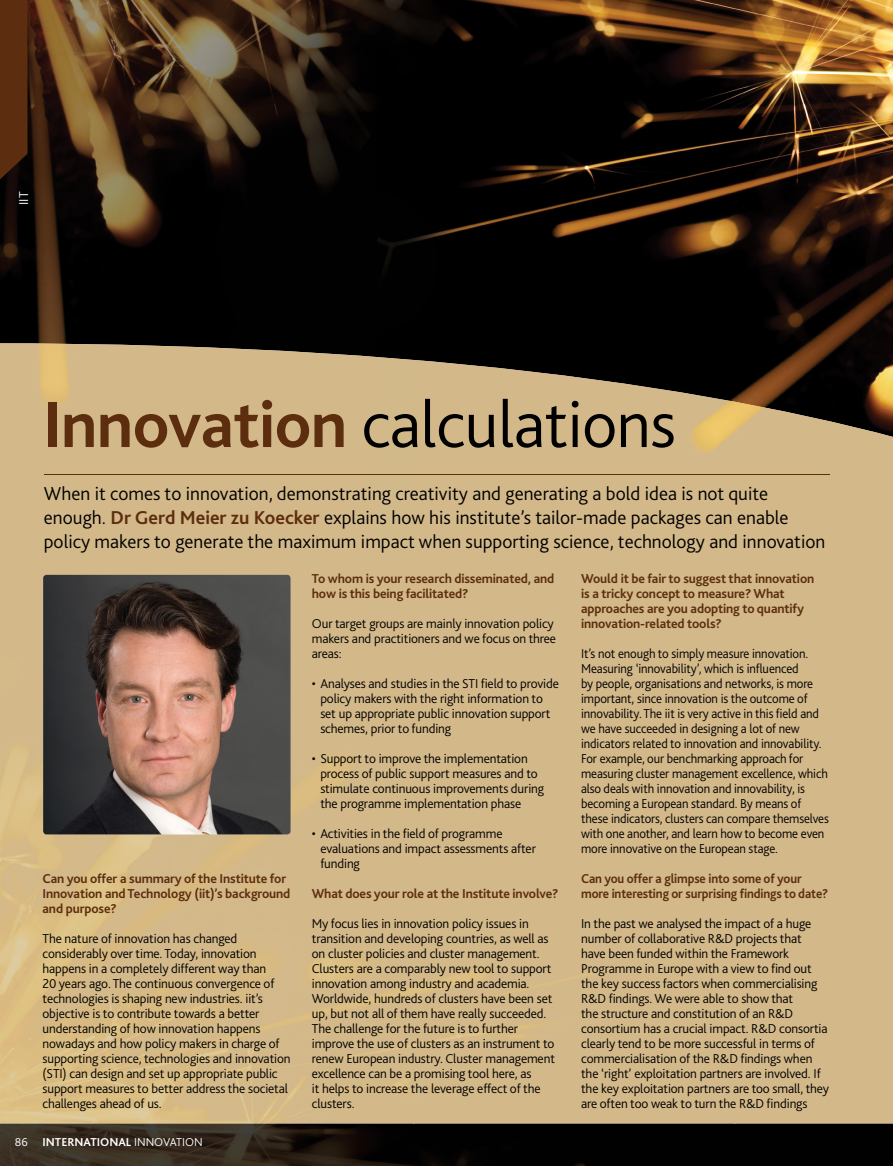
<style>
.page{position:relative;width:893px;height:1166px;background:#fff}
.page>*{position:absolute;margin:0;border:0;box-sizing:border-box;transform-origin:0 0}
.t1{font:300 68.1px "Bliss 2";letter-spacing:-.01em;color:#000}
.t2{font:300 19.5px/24px "Bliss 2";color:#000}
.t3{font:300 13.5px/15px "Bliss 2";letter-spacing:-.01em;color:#000}
.t4{font:300 13.5px/15px "Bliss 2";letter-spacing:-.01em;color:#000;scale:.95 1}
.t5{font:700 13.5px/15px "Bliss 2";letter-spacing:-.01em;color:#5c2e0f}
.t6{font:700 13.5px/15px "Bliss 2";letter-spacing:-.01em;color:#5c2e0f;scale:.95 1}
.t7{font:300 13.5px "Bliss 2";color:#fff}
.t8{font:700 12px "Bliss 2";color:#fff}
.s1{font-weight:700;color:#5c2e0f}
.s2{font-weight:300}
</style>
<div class="page">
<img style="left:0;top:0;width:893px;height:1165px">
<img style="left:0;top:343px;width:735px;height:780px">
<div style="left:735px;top:401px;width:158px;height:722px;background:#d3b889"></div>
<img style="left:43px;top:574px;width:248px;height:260px;border-radius:3px">
<hr style="left:44px;top:473px;width:785px;height:1px;background:#5c2e0f">
<svg style="left:0;top:0;width:28px;height:191px"></svg>
<p class="t7" style="left:19px;top:205px;width:15px;rotate:-90deg">IIT</p>
<p class="t1" style="left:43px;top:398px;width:635px"><span class="s1">Innovation</span> calculations</p>
<p class="t2" style="left:44px;top:483px;width:783px">When it comes to innovation, demonstrating creativity and generating a bold idea is not quite enough. <span class="s1">Dr Gerd Meier zu Koecker</span> explains how his institute’s tailor-made packages can enable policy makers to generate the maximum impact when supporting science, technology and innovation</p>
<p class="t5" style="left:43px;top:872px;width:249px">Can you offer a summary of the Institute for<br>Innovation and Technology (iit)’s background and purpose?</p>
<p class="t3" style="left:43px;top:932px;width:250px">The nature of innovation has changed considerably over time. Today, innovation happens in a completely different way than<br>20 years ago. The continuous convergence of technologies is shaping new industries. iit’s objective is to contribute towards a better understanding of how innovation happens nowadays and how policy makers in charge of supporting science, technologies and innovation (STI) can design and set up appropriate public support measures to better address the societal challenges ahead of us.</p>
<p class="t5" style="left:312px;top:572px;width:244px">To whom is your research disseminated, and how is this being facilitated?</p>
<p class="t3" style="left:312px;top:617px;width:246px">Our target groups are mainly innovation policy makers and practitioners and we focus on three areas:</p>
<p class="t3" style="left:320px;top:677px;width:240px;text-indent:-9px">• Analyses and studies in the STI field to provide policy makers with the right information to set up appropriate public innovation support schemes, prior to funding</p>
<p class="t3" style="left:320px;top:752px;width:225px;text-indent:-9px">• Support to improve the implementation process of public support measures and to stimulate continuous improvements during the programme implementation phase</p>
<p class="t3" style="left:320px;top:827px;width:217px;text-indent:-9px">• Activities in the field of programme evaluations and impact assessments after funding</p>
<p class="t5" style="left:312px;top:887px;width:248px">What does your role at the Institute involve?</p>
<p class="t3" style="left:312px;top:917px;width:245px">My focus lies in innovation policy issues in transition and developing countries, as well as on cluster policies and cluster management.<br>Clusters are a comparably new tool to support innovation among industry and academia.<br>Worldwide, hundreds of clusters have been set up, but not all of them have really succeeded.<br>The challenge for the future is to further improve the use of clusters as an instrument to renew European industry. Cluster management excellence can be a promising tool here, as<br>it helps to increase the leverage effect of the clusters.</p>
<p class="t5" style="left:581px;top:572px;width:235px">Would it be fair to suggest that innovation is a tricky concept to measure? What approaches are you adopting to quantify innovation-related tools?</p>
<p class="t4" style="left:581px;top:647px;width:262px">It’s not enough to simply measure innovation.<br>Measuring ‘innovability’, which is influenced<br>by people, organisations and networks, is more important, since innovation is the outcome of innovability. The iit is very active in this field and we have succeeded in designing a lot of new indicators related to innovation and innovability.<br>For example, our benchmarking approach for measuring cluster management excellence, which also deals with innovation and innovability, is becoming a European standard. By means of these indicators, clusters can compare themselves with one another, and learn how to become even more innovative on the European stage.</p>
<p class="t6" style="left:581px;top:872px;width:262px">Can you offer a glimpse into some of your more interesting or surprising findings to date?</p>
<p class="t3" style="left:581px;top:917px;width:250px">In the past we analysed the impact of a huge number of collaborative R&amp;D projects that have been funded within the Framework Programme in Europe with a view to find out the key success factors when commercialising R&amp;D findings. We were able to show that<br>the structure and constitution of an R&amp;D consortium has a crucial impact. R&amp;D consortia clearly tend to be more successful in terms of commercialisation of the R&amp;D findings when the ‘right’ exploitation partners are involved. If the key exploitation partners are too small, they are often too weak to turn the R&amp;D findings</p>
<p class="t8" style="left:15px;top:1136px;width:189px"><span class="s2">86</span> INTERNATIONAL <span class="s2">INNOVATION</span></p>
</div>
